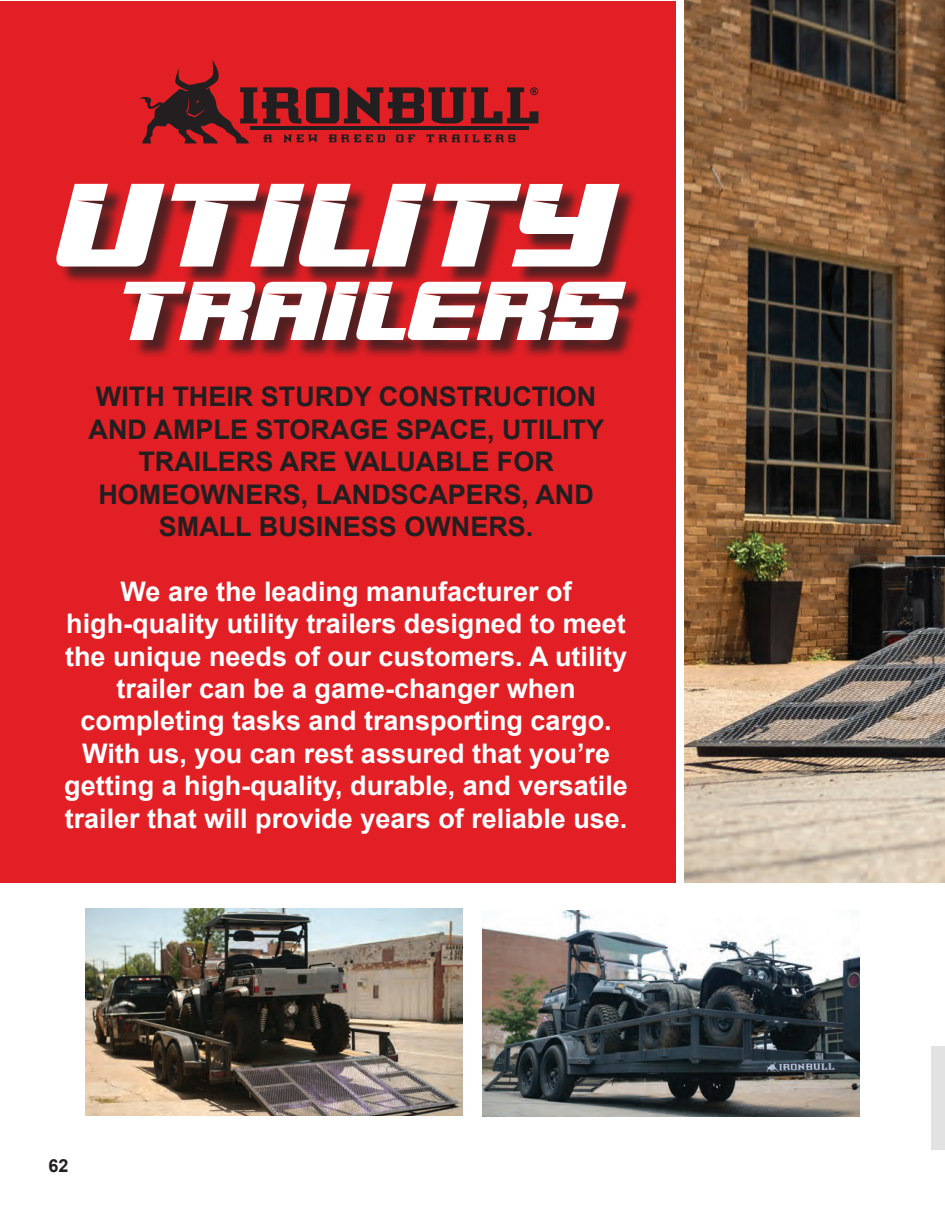
<style>
.page{position:relative;width:945px;height:1215px;background:#fff}
.page>*{position:absolute;margin:0;border:0;box-sizing:border-box;transform-origin:0 0}
.t1{font:240px "Best In Class 3";color:#fff;scale:.91 1}
.t2{font:169.05px "Best In Class 3";color:#fff;scale:.91 1}
.t3{font:700 27px/32.4px "Arial";color:#fff;text-align:center}
.t4{font:700 27px/32.4px "Arial";color:#231f20;text-align:center}
.t5{font:700 18px "Arial";color:#231f20}
</style>
<div class="page">
<div style="left:931px;top:1047px;width:14px;height:103px;background:#e2e2e2"></div>
<img style="left:685px;top:0;width:260px;height:883px">
<div style="left:0;top:1px;width:675px;height:882px;background:#e11f25"></div>
<div style="left:59px;top:187px;width:586px;height:172px;background:#231f20;opacity:.75"></div>
<svg style="left:140px;top:60px;width:398px;height:84px"></svg>
<img style="left:85px;top:909px;width:377px;height:207px">
<img style="left:482px;top:910px;width:377px;height:207px">
<p class="t1" style="left:56px;top:43px;width:613px">UTILITY</p>
<p class="t2" style="left:114px;top:183px;width:559px">TRAILERS</p>
<p class="t4" style="left:96px;top:382px;width:502px">WITH THEIR STURDY CONSTRUCTION</p>
<p class="t4" style="left:89px;top:414px;width:517px">AND AMPLE STORAGE SPACE, UTILITY<br>TRAILERS ARE VALUABLE FOR</p>
<p class="t4" style="left:98px;top:479px;width:497px">HOMEOWNERS, LANDSCAPERS, AND<br>SMALL BUSINESS OWNERS.</p>
<p class="t3" style="left:65px;top:576px;width:564px">We are the leading manufacturer of high-quality utility trailers designed to meet the unique needs of our customers. A utility trailer can be a game-changer when</p>
<p class="t3" style="left:64px;top:706px;width:565px">completing tasks and transporting cargo.<br>With us, you can rest assured that you’re getting a high-quality, durable, and versatile trailer that will provide years of reliable use.</p>
<p class="t5" style="left:48px;top:1154px;width:22px">62</p>
</div>
